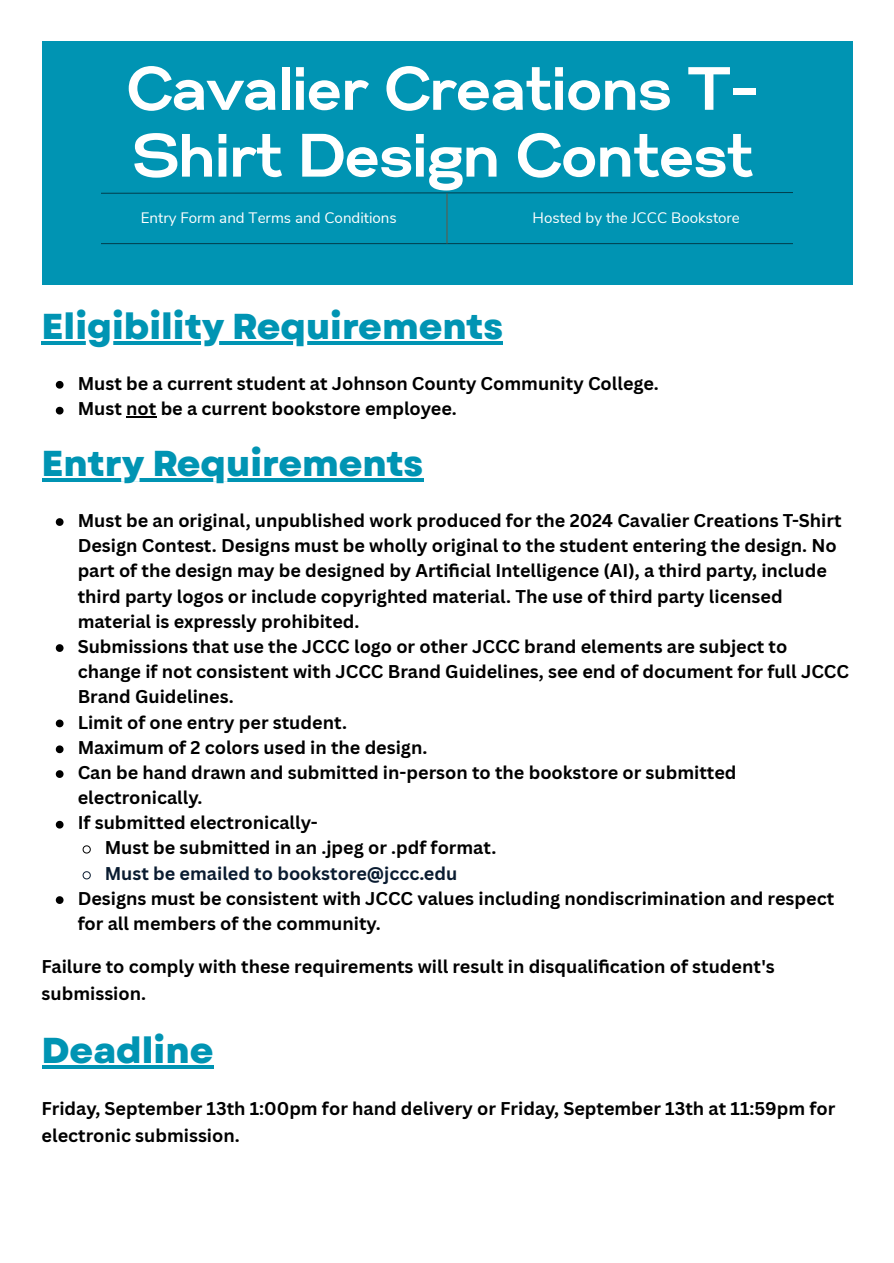
<style>
.page{position:relative;width:894px;height:1263px;background:#fff}
.page>*{position:absolute;margin:0;border:0;box-sizing:border-box;transform-origin:0 0}
.t1{font:700 60.9px/66.8px "Gabriel Sans";color:#fff}
.t2{font:800 36px "Garet";color:#0094b3}
.t3{font:700 18px/25.3px "Canva Sans";color:#000}
.t4{font:700 18px "Canva Sans";color:#091b30}
.t5{font:15.15px "Nunito Sans";color:#fff}
</style>
<div class="page">
<hr style="left:42px;top:341px;width:461px;height:3px;background:#0094b3">
<hr style="left:42px;top:478px;width:381px;height:4px;background:#0094b3">
<hr style="left:42px;top:1065px;width:171px;height:4px;background:#0094b3">
<div style="left:42px;top:42px;width:810px;height:243px;background:#0094b3"></div>
<svg style="left:101px;top:192px;width:692px;height:2px"></svg>
<hr style="left:101px;top:243px;width:691px;height:1px;background:#003d4c">
<hr style="left:446px;top:193px;width:1px;height:51px;background:#645643">
<svg style="left:56px;top:381px;width:7px;height:8px"></svg>
<svg style="left:56px;top:407px;width:7px;height:7px"></svg>
<hr style="left:126px;top:416px;width:30px;height:1px;background:#000">
<svg style="left:56px;top:518px;width:7px;height:8px"></svg>
<svg style="left:56px;top:644px;width:7px;height:8px"></svg>
<svg style="left:56px;top:720px;width:7px;height:7px"></svg>
<svg style="left:56px;top:745px;width:7px;height:8px"></svg>
<svg style="left:56px;top:770px;width:7px;height:8px"></svg>
<svg style="left:56px;top:821px;width:7px;height:7px"></svg>
<svg style="left:82px;top:845px;width:9px;height:9px"></svg>
<svg style="left:82px;top:871px;width:9px;height:9px"></svg>
<svg style="left:56px;top:896px;width:7px;height:8px"></svg>
<p class="t1" style="left:128px;top:59px;width:633px">Cavalier Creations T-<br>Shirt Design Contest</p>
<p class="t5" style="left:141px;top:208px;width:257px">Entry Form and Terms and Conditions</p>
<p class="t5" style="left:532px;top:208px;width:209px">Hosted by the JCCC Bookstore</p>
<h1 class="t2" style="left:42px;top:300px;width:463px">Eligibility Requirements</h1>
<p class="t3" style="left:78px;top:371px;width:582px">Must be a current student at Johnson County Community College.</p>
<p class="t3" style="left:78px;top:395px;width:380px">Must not be a current bookstore employee.</p>
<h1 class="t2" style="left:42px;top:437px;width:383px">Entry Requirements</h1>
<p class="t3" style="left:78px;top:507px;width:765px">Must be an original, unpublished work produced for the 2024 Cavalier Creations T-Shirt Design Contest. Designs must be wholly original to the student entering the design. No part of the design may be designed by Artifi cial Intelligence (AI), a third party, include third party logos or include copyrighted material. The use of third party licensed material is expressly prohibited.</p>
<p class="t3" style="left:78px;top:633px;width:772px">Submissions that use the JCCC logo or other JCCC brand elements are subject to change if not consistent with JCCC Brand Guidelines, see end of document for full JCCC<br>Brand Guidelines.</p>
<p class="t3" style="left:78px;top:709px;width:271px">Limit of one entry per student.</p>
<p class="t3" style="left:78px;top:734px;width:351px">Maximum of 2 colors used in the design.</p>
<p class="t3" style="left:78px;top:759px;width:660px;line-height:25.8px">Can be hand drawn and submitted in-person to the bookstore or submitted electronically.</p>
<p class="t3" style="left:78px;top:809px;width:241px">If submitted electronically-</p>
<p class="t3" style="left:105px;top:834px;width:393px">Must be submitted in an .jpeg or .pdf format.</p>
<p class="t4" style="left:105px;top:861px;width:354px">Must be emailed to bookstore@jccc.edu</p>
<p class="t3" style="left:78px;top:885px;width:757px;line-height:25.8px">Designs must be consistent with JCCC values including nondiscrimination and respect for all members of the community.</p>
<p class="t3" style="left:42px;top:953px;width:734px;line-height:27px">Failure to comply with these requirements will result in disqualifi cation of student's submission.</p>
<h1 class="t2" style="left:42px;top:1025px;width:173px">Deadline</h1>
<p class="t3" style="left:42px;top:1094px;width:795px;line-height:27px">Friday, September 13th 1:00pm for hand delivery or Friday, September 13th at 11:59pm for electronic submission.</p>
</div>
